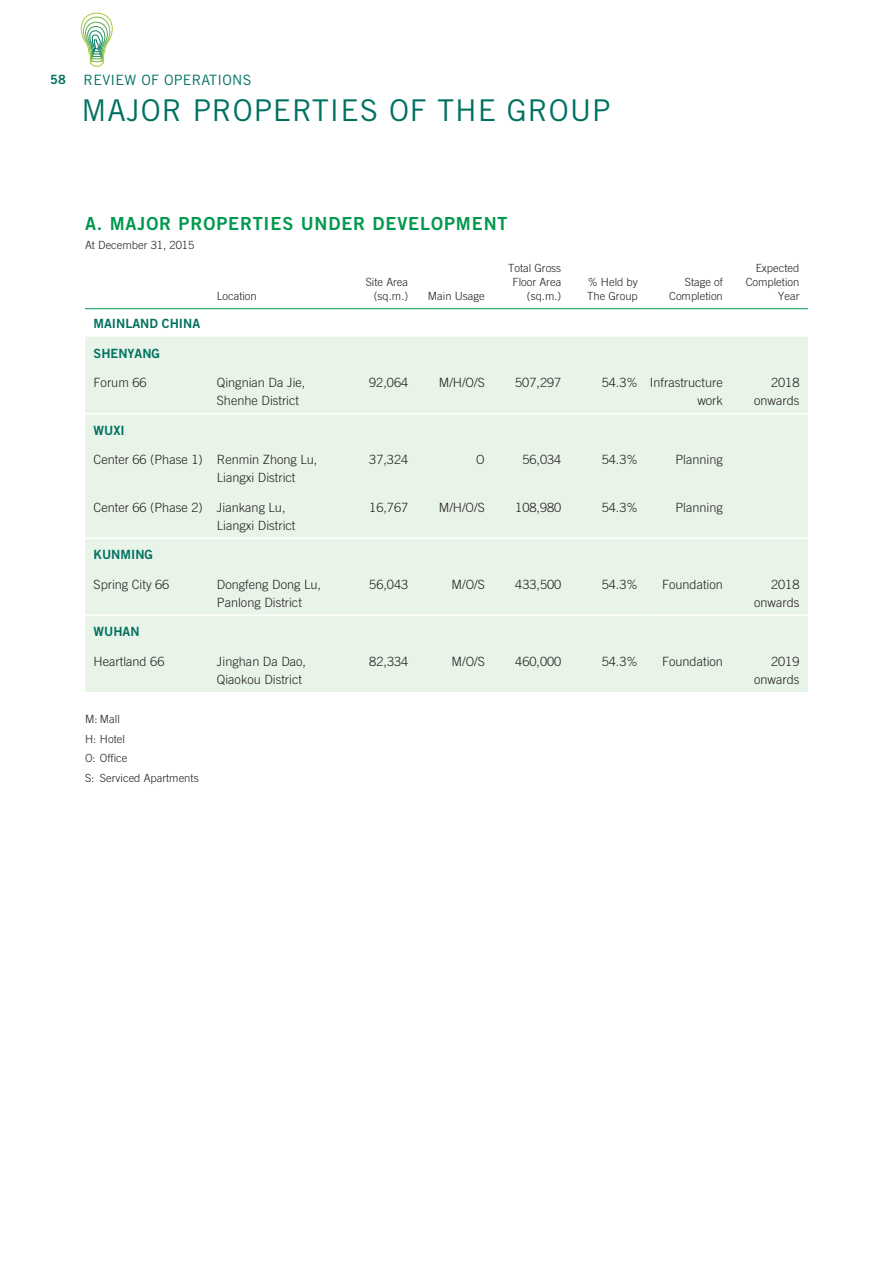
<style>
.page{position:relative;width:893px;height:1263px;background:#fff}
.page>*{position:absolute;margin:0;border:0;box-sizing:border-box;transform-origin:0 0}
.t1{font:30px "Trade Gothic LT Std";letter-spacing:.03em;color:#007161}
.t2{font:18px "Trade Gothic LT Std Bd 2";letter-spacing:.05em;color:#00994e}
.t3{font:14.25px "Trade Gothic LT Std";letter-spacing:.02em;color:#007161}
.t4{font:300 12.75px/18px "Trade Gothic LT Std";color:#231f20}
.t5{font:12.75px "Trade Gothic LT Std Bd 2";color:#007161}
.t6{font:300 11.25px/14.2px "Trade Gothic LT Std";color:#231f20;text-align:right}
.s1{font-family:"Trade Gothic LT Std Bd 2";font-size:12.75px}
</style>
<div class="page">
<svg style="left:80px;top:12px;width:33px;height:55px"></svg>
<div style="left:85px;top:337px;width:723px;height:355px;background:#e9f4e8"></div>
<hr style="left:85px;top:413px;width:132px;height:1px;background:#fff">
<hr style="left:217px;top:413px;width:123px;height:1px;background:#fff">
<hr style="left:340px;top:413px;width:77px;height:1px;background:#fff">
<hr style="left:417px;top:413px;width:76px;height:1px;background:#fff">
<hr style="left:493px;top:413px;width:77px;height:1px;background:#fff">
<hr style="left:570px;top:413px;width:76px;height:1px;background:#fff">
<hr style="left:646px;top:413px;width:85px;height:1px;background:#fff">
<hr style="left:731px;top:413px;width:77px;height:1px;background:#fff">
<hr style="left:85px;top:537px;width:132px;height:2px;background:#fff">
<hr style="left:217px;top:537px;width:123px;height:2px;background:#fff">
<hr style="left:340px;top:537px;width:77px;height:2px;background:#fff">
<hr style="left:417px;top:537px;width:76px;height:2px;background:#fff">
<hr style="left:493px;top:537px;width:77px;height:2px;background:#fff">
<hr style="left:570px;top:537px;width:76px;height:2px;background:#fff">
<hr style="left:646px;top:537px;width:85px;height:2px;background:#fff">
<hr style="left:731px;top:537px;width:77px;height:2px;background:#fff">
<hr style="left:85px;top:614px;width:132px;height:2px;background:#fff">
<hr style="left:217px;top:614px;width:123px;height:2px;background:#fff">
<hr style="left:340px;top:614px;width:77px;height:2px;background:#fff">
<hr style="left:417px;top:614px;width:76px;height:2px;background:#fff">
<hr style="left:493px;top:614px;width:77px;height:2px;background:#fff">
<hr style="left:570px;top:614px;width:76px;height:2px;background:#fff">
<hr style="left:646px;top:614px;width:85px;height:2px;background:#fff">
<hr style="left:731px;top:614px;width:77px;height:2px;background:#fff">
<hr style="left:85px;top:308px;width:132px;height:1px;background:#00994e">
<hr style="left:217px;top:308px;width:123px;height:1px;background:#00994e">
<hr style="left:340px;top:308px;width:77px;height:1px;background:#00994e">
<hr style="left:417px;top:308px;width:76px;height:1px;background:#00994e">
<hr style="left:493px;top:308px;width:77px;height:1px;background:#00994e">
<hr style="left:570px;top:308px;width:76px;height:1px;background:#00994e">
<hr style="left:646px;top:308px;width:85px;height:1px;background:#00994e">
<hr style="left:731px;top:308px;width:77px;height:1px;background:#00994e">
<p class="t3" style="left:50px;top:71px;width:203px"><span class="s1">58</span> REVIEW OF OPERATIONS</p>
<h1 class="t1" style="left:81px;top:92px;width:531px">MAJOR PROPERTIES OF THE GROU P</h1>
<h2 class="t2" style="left:85px;top:212px;width:179px">A. MAJOR PROPERTIES</h2>
<h2 class="t2" style="left:301px;top:212px;width:97px">U NDER DEVELO</h2>
<h2 class="t2" style="left:444px;top:212px;width:64px">PMENT</h2>
<p class="t6" style="left:85px;top:238px;width:111px">At December 31, 2015</p>
<p class="t6" style="left:217px;top:289px;width:42px">Location</p>
<p class="t6" style="left:366px;top:275px;width:44px">Site Area (sq.m.)</p>
<p class="t6" style="left:428px;top:289px;width:58px">Main Usage</p>
<p class="t6" style="left:508px;top:261px;width:55px">Total Gross<br>Floor Area (sq.m.)</p>
<p class="t6" style="left:587px;top:275px;width:52px;text-align:left">% Held by<br>The Group</p>
<p class="t6" style="left:669px;top:275px;width:55px">Stage of<br>Completion</p>
<p class="t6" style="left:746px;top:261px;width:55px">Expected<br>Completion<br>Year</p>
<p class="t5" style="left:94px;top:316px;width:108px">MAINLAND CHINA</p>
<p class="t5" style="left:94px;top:345px;width:9px">SHE</p>
<p class="t5" style="left:118px;top:345px;width:42px">NYANG</p>
<p class="t4" style="left:94px;top:373px;width:55px">Forum 66</p>
<p class="t4" style="left:217px;top:373px;width:90px">Qingnian Da Jie,<br>Shenhe District</p>
<p class="t4" style="left:369px;top:373px;width:40px">92,064</p>
<p class="t4" style="left:439px;top:373px;width:48px">M/H/O/S</p>
<p class="t4" style="left:515px;top:373px;width:48px">507,297</p>
<p class="t4" style="left:602px;top:373px;width:123px;text-align:right">54.3% Infrastructure work</p>
<p class="t4" style="left:754px;top:373px;width:47px;text-align:right">2018 onwards</p>
<p class="t5" style="left:94px;top:422px;width:9px">WUXI</p>
<p class="t4" style="left:217px;top:450px;width:102px;text-indent:-123px">Center 66 (Phase 1) Renmin Zhong Lu,<br>Liangxi District</p>
<p class="t4" style="left:369px;top:450px;width:40px">37,324</p>
<p class="t4" style="left:476px;top:450px;width:10px">O</p>
<p class="t4" style="left:522px;top:450px;width:40px">56,034</p>
<p class="t4" style="left:602px;top:450px;width:38px">54.3%</p>
<p class="t4" style="left:675px;top:450px;width:49px">Planning</p>
<p class="t4" style="left:217px;top:498px;width:80px;text-indent:-123px">Center 66 (Phase 2) Jiankang Lu,<br>Liangxi District</p>
<p class="t4" style="left:369px;top:498px;width:40px">16,767</p>
<p class="t4" style="left:439px;top:498px;width:48px">M/H/O/S</p>
<p class="t4" style="left:515px;top:498px;width:48px">108,980</p>
<p class="t4" style="left:602px;top:498px;width:38px">54.3%</p>
<p class="t4" style="left:675px;top:498px;width:49px">Planning</p>
<p class="t5" style="left:94px;top:547px;width:60px">KUNMING</p>
<p class="t4" style="left:94px;top:575px;width:77px">Spring City 66</p>
<p class="t4" style="left:217px;top:575px;width:106px">Dongfeng Dong Lu,<br>Panlong District</p>
<p class="t4" style="left:369px;top:575px;width:40px">56,043</p>
<p class="t4" style="left:451px;top:575px;width:35px">M/O/S</p>
<p class="t4" style="left:515px;top:575px;width:48px">433,500</p>
<p class="t4" style="left:602px;top:575px;width:38px">54.3%</p>
<p class="t4" style="left:662px;top:575px;width:62px">Foundation</p>
<p class="t4" style="left:754px;top:575px;width:47px;text-align:right">2018 onwards</p>
<p class="t5" style="left:94px;top:623px;width:11px">WUHA</p>
<p class="t5" style="left:130px;top:623px;width:11px">N</p>
<p class="t4" style="left:94px;top:652px;width:72px">Heartland 66</p>
<p class="t4" style="left:217px;top:652px;width:91px">Jinghan Da Dao,<br>Qiaokou District</p>
<p class="t4" style="left:369px;top:652px;width:40px">82,334</p>
<p class="t4" style="left:451px;top:652px;width:35px">M/O/S</p>
<p class="t4" style="left:515px;top:652px;width:48px">460,000</p>
<p class="t4" style="left:602px;top:652px;width:38px">54.3%</p>
<p class="t4" style="left:662px;top:652px;width:62px">Foundation</p>
<p class="t4" style="left:754px;top:652px;width:47px;text-align:right">2019 onwards</p>
<p class="t6" style="left:85px;top:708px;width:115px;line-height:20px;text-align:left">M: Mall<br>H: Hotel<br>O: Office<br>S: Serviced Apartments</p>
</div>
